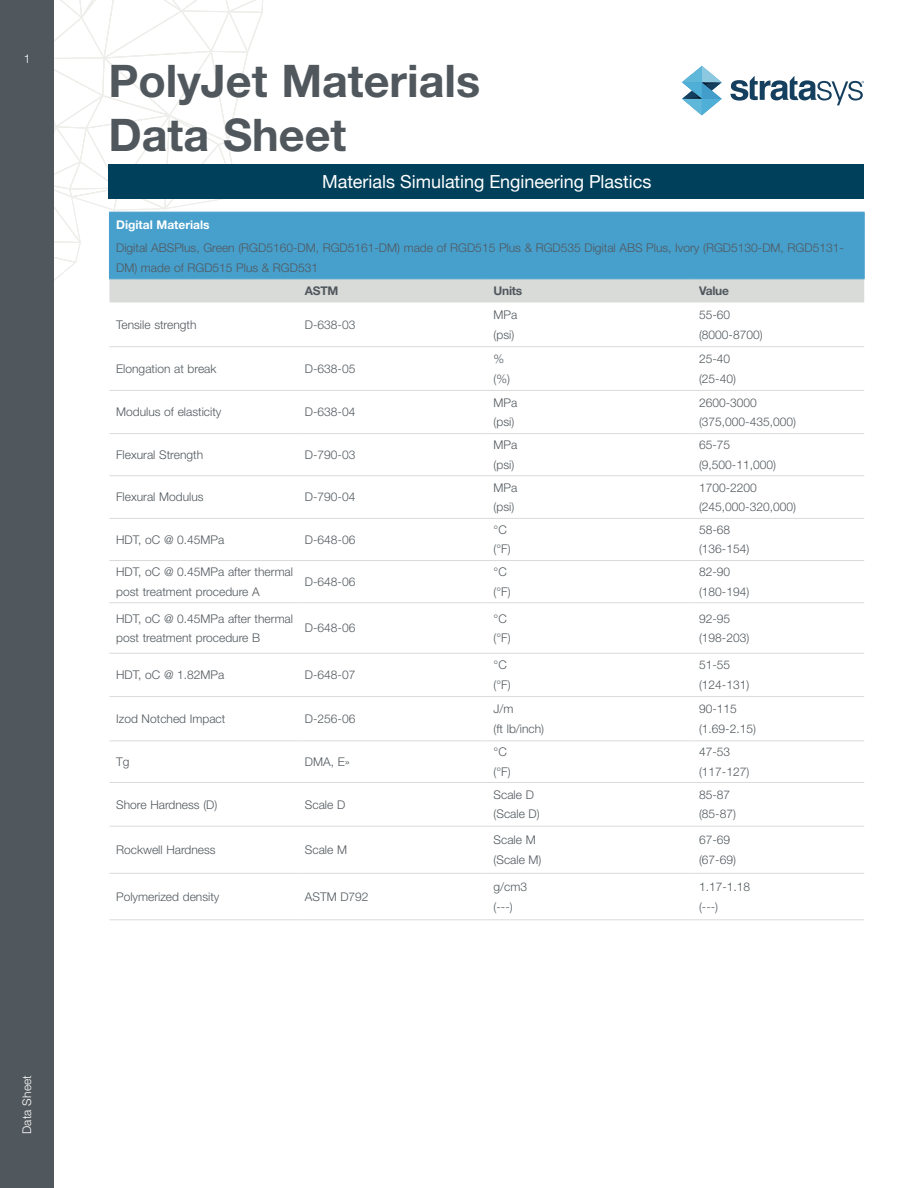
<style>
.page{position:relative;width:918px;height:1188px;background:#fff}
.page>*{position:absolute;margin:0;border:0;box-sizing:border-box;transform-origin:0 0}
.Page_Title{font:700 45px/54px "Helvetica Neue LT Std";color:#51585d}
.Cover_Subhead{font:18px "Helvetica Neue";color:#fff}
.TBL_-_Body{font:300 12px/19.5px "Helvetica Neue LT Std";color:#51585d}
.TBL-_Lt_Header{font:300 12px/19.5px "Helvetica Neue LT Std";color:#51585d}
.TBL_-_Title{font:700 12px "Helvetica Neue LT Std";color:#fff}
.TBL_-_Header{font:700 12px "Helvetica Neue LT Std";letter-spacing:-.02em;color:#51585d}
.t1{font:300 12px "Helvetica Neue LT Std";letter-spacing:.015em;color:#fff}
</style>
<div class="page">
<div style="left:0;top:0;width:54px;height:1188px;background:#51585d"></div>
<svg style="left:109px;top:652px;width:755px;height:174px"></svg>
<svg style="left:54px;top:0;width:811px;height:303px"></svg>
<hr style="left:298px;top:212px;width:189px;height:1px;background:#479fcc">
<hr style="left:487px;top:212px;width:205px;height:1px;background:#479fcc">
<hr style="left:692px;top:212px;width:173px;height:1px;background:#479fcc">
<hr style="left:109px;top:346px;width:189px;height:1px;background:#d9dbd9">
<hr style="left:298px;top:346px;width:189px;height:1px;background:#d9dbd9">
<hr style="left:487px;top:346px;width:205px;height:1px;background:#d9dbd9">
<hr style="left:692px;top:346px;width:172px;height:1px;background:#d9dbd9">
<hr style="left:109px;top:390px;width:189px;height:1px;background:#d9dbd9">
<hr style="left:298px;top:390px;width:189px;height:1px;background:#d9dbd9">
<hr style="left:487px;top:390px;width:205px;height:1px;background:#d9dbd9">
<hr style="left:692px;top:390px;width:172px;height:1px;background:#d9dbd9">
<hr style="left:109px;top:433px;width:189px;height:1px;background:#d9dbd9">
<hr style="left:298px;top:433px;width:189px;height:1px;background:#d9dbd9">
<hr style="left:487px;top:433px;width:205px;height:1px;background:#d9dbd9">
<hr style="left:692px;top:433px;width:172px;height:1px;background:#d9dbd9">
<hr style="left:109px;top:475px;width:189px;height:1px;background:#d9dbd9">
<hr style="left:298px;top:475px;width:189px;height:1px;background:#d9dbd9">
<hr style="left:487px;top:475px;width:205px;height:1px;background:#d9dbd9">
<hr style="left:692px;top:475px;width:172px;height:1px;background:#d9dbd9">
<hr style="left:109px;top:518px;width:189px;height:1px;background:#d9dbd9">
<hr style="left:298px;top:518px;width:189px;height:1px;background:#d9dbd9">
<hr style="left:487px;top:518px;width:205px;height:1px;background:#d9dbd9">
<hr style="left:692px;top:518px;width:172px;height:1px;background:#d9dbd9">
<hr style="left:109px;top:560px;width:189px;height:1px;background:#d9dbd9">
<hr style="left:298px;top:560px;width:189px;height:1px;background:#d9dbd9">
<hr style="left:487px;top:560px;width:205px;height:1px;background:#d9dbd9">
<hr style="left:692px;top:560px;width:172px;height:1px;background:#d9dbd9">
<hr style="left:109px;top:602px;width:189px;height:1px;background:#d9dbd9">
<hr style="left:298px;top:602px;width:189px;height:1px;background:#d9dbd9">
<hr style="left:487px;top:602px;width:205px;height:1px;background:#d9dbd9">
<hr style="left:692px;top:602px;width:172px;height:1px;background:#d9dbd9">
<hr style="left:109px;top:653px;width:189px;height:1px;background:#d9dbd9">
<hr style="left:298px;top:653px;width:189px;height:1px;background:#d9dbd9">
<hr style="left:487px;top:653px;width:205px;height:1px;background:#d9dbd9">
<hr style="left:692px;top:653px;width:172px;height:1px;background:#d9dbd9">
<hr style="left:109px;top:696px;width:189px;height:1px;background:#d9dbd9">
<hr style="left:298px;top:696px;width:189px;height:1px;background:#d9dbd9">
<hr style="left:487px;top:696px;width:205px;height:1px;background:#d9dbd9">
<hr style="left:692px;top:696px;width:172px;height:1px;background:#d9dbd9">
<hr style="left:109px;top:741px;width:189px;height:1px;background:#d9dbd9">
<hr style="left:298px;top:741px;width:189px;height:1px;background:#d9dbd9">
<hr style="left:487px;top:741px;width:205px;height:1px;background:#d9dbd9">
<hr style="left:692px;top:741px;width:172px;height:1px;background:#d9dbd9">
<hr style="left:109px;top:782px;width:189px;height:1px;background:#d9dbd9">
<hr style="left:298px;top:782px;width:189px;height:1px;background:#d9dbd9">
<hr style="left:487px;top:782px;width:205px;height:1px;background:#d9dbd9">
<hr style="left:692px;top:782px;width:172px;height:1px;background:#d9dbd9">
<hr style="left:109px;top:826px;width:189px;height:1px;background:#d9dbd9">
<hr style="left:298px;top:826px;width:189px;height:1px;background:#d9dbd9">
<hr style="left:487px;top:826px;width:205px;height:1px;background:#d9dbd9">
<hr style="left:692px;top:826px;width:172px;height:1px;background:#d9dbd9">
<hr style="left:109px;top:873px;width:189px;height:1px;background:#d9dbd9">
<hr style="left:298px;top:873px;width:189px;height:1px;background:#d9dbd9">
<hr style="left:487px;top:873px;width:205px;height:1px;background:#d9dbd9">
<hr style="left:692px;top:873px;width:172px;height:1px;background:#d9dbd9">
<hr style="left:109px;top:919px;width:189px;height:1px;background:#d9dbd9">
<hr style="left:298px;top:919px;width:189px;height:1px;background:#d9dbd9">
<hr style="left:487px;top:919px;width:205px;height:1px;background:#d9dbd9">
<hr style="left:692px;top:919px;width:172px;height:1px;background:#d9dbd9">
<hr style="left:109px;top:236px;width:189px;height:1px;background:#479fcc">
<hr style="left:109px;top:237px;width:1px;height:41px;background:#479fcc">
<hr style="left:298px;top:236px;width:189px;height:1px;background:#479fcc">
<hr style="left:487px;top:236px;width:205px;height:1px;background:#479fcc">
<hr style="left:692px;top:236px;width:173px;height:1px;background:#479fcc">
<hr style="left:864px;top:237px;width:1px;height:41px;background:#479fcc">
<hr style="left:109px;top:278px;width:189px;height:1px;background:#479fcc">
<hr style="left:298px;top:278px;width:189px;height:1px;background:#479fcc">
<hr style="left:487px;top:278px;width:205px;height:1px;background:#479fcc">
<hr style="left:692px;top:278px;width:173px;height:1px;background:#479fcc">
<div style="left:108px;top:164px;width:756px;height:35px;background:#00405b"></div>
<p class="t1" style="left:24px;top:51px;width:8px">1</p>
<p class="t1" style="left:20px;top:1134px;width:61px;rotate:-90deg">Data Sheet</p>
<p class="Page_Title" style="left:108px;top:53px;width:373px">PolyJet Materials<br>Data Sheet</p>
<p class="Cover_Subhead" style="left:322px;top:168px;width:331px">Materials Simulating Engineering Plastics</p>
<p class="TBL_-_Title" style="left:116px;top:217px;width:95px">Digital Materials</p>
<p class="TBL-_Lt_Header" style="left:116px;top:238px;width:729px">Digital ABSPlus, Green (RGD5160-DM, RGD5161-DM) made of RGD515 Plus &amp; RGD535 Digital ABS Plus, Ivory (RGD5130-DM, RGD5131-<br>DM) made of RGD515 Plus &amp; RGD531</p>
<p class="TBL_-_Header" style="left:305px;top:283px;width:35px">ASTM</p>
<p class="TBL_-_Header" style="left:494px;top:283px;width:30px">Units</p>
<p class="TBL_-_Header" style="left:699px;top:283px;width:31px">Value</p>
<p class="TBL_-_Body" style="left:116px;top:315px;width:82px">Tensile strength</p>
<p class="TBL_-_Body" style="left:305px;top:315px;width:52px">D-638-03</p>
<p class="TBL_-_Body" style="left:494px;top:305px;width:25px">MPa (psi)</p>
<p class="TBL_-_Body" style="left:699px;top:305px;width:65px">55-60 (8000-8700)</p>
<p class="TBL_-_Body" style="left:116px;top:359px;width:102px">Elongation at break</p>
<p class="TBL_-_Body" style="left:305px;top:359px;width:52px">D-638-05</p>
<p class="TBL_-_Body" style="left:494px;top:349px;width:18px">% (%)</p>
<p class="TBL_-_Body" style="left:699px;top:349px;width:38px">25-40 (25-40)</p>
<p class="TBL_-_Body" style="left:116px;top:402px;width:107px">Modulus of elasticity</p>
<p class="TBL_-_Body" style="left:305px;top:402px;width:52px">D-638-04</p>
<p class="TBL_-_Body" style="left:494px;top:392px;width:25px">MPa (psi)</p>
<p class="TBL_-_Body" style="left:699px;top:392px;width:98px">2600-3000 (375,000-435,000)</p>
<p class="TBL_-_Body" style="left:116px;top:445px;width:89px">Flexural Strength</p>
<p class="TBL_-_Body" style="left:305px;top:445px;width:52px">D-790-03</p>
<p class="TBL_-_Body" style="left:494px;top:435px;width:25px">MPa (psi)</p>
<p class="TBL_-_Body" style="left:699px;top:435px;width:78px">65-75 (9,500-11,000)</p>
<p class="TBL_-_Body" style="left:116px;top:487px;width:89px">Flexural Modulus</p>
<p class="TBL_-_Body" style="left:305px;top:487px;width:52px">D-790-04</p>
<p class="TBL_-_Body" style="left:494px;top:477px;width:25px">MPa (psi)</p>
<p class="TBL_-_Body" style="left:699px;top:477px;width:98px">1700-2200 (245,000-320,000)</p>
<p class="TBL_-_Body" style="left:116px;top:529px;width:110px">HDT, oC @ 0.45MPa</p>
<p class="TBL_-_Body" style="left:305px;top:529px;width:52px">D-648-06</p>
<p class="TBL_-_Body" style="left:494px;top:520px;width:19px">°C (°F)</p>
<p class="TBL_-_Body" style="left:699px;top:520px;width:52px">58-68 (136-154)</p>
<p class="TBL_-_Body" style="left:116px;top:562px;width:178px">HDT, oC @ 0.45MPa after thermal post treatment procedure A</p>
<p class="TBL_-_Body" style="left:305px;top:572px;width:52px">D-648-06</p>
<p class="TBL_-_Body" style="left:494px;top:562px;width:19px">°C (°F)</p>
<p class="TBL_-_Body" style="left:699px;top:562px;width:52px">82-90 (180-194)</p>
<p class="TBL_-_Body" style="left:116px;top:608px;width:178px">HDT, oC @ 0.45MPa after thermal post treatment procedure B</p>
<p class="TBL_-_Body" style="left:305px;top:618px;width:52px">D-648-06</p>
<p class="TBL_-_Body" style="left:494px;top:608px;width:19px">°C (°F)</p>
<p class="TBL_-_Body" style="left:699px;top:608px;width:52px">92-95 (198-203)</p>
<p class="TBL_-_Body" style="left:116px;top:665px;width:110px">HDT, oC @ 1.82MPa</p>
<p class="TBL_-_Body" style="left:305px;top:665px;width:52px">D-648-07</p>
<p class="TBL_-_Body" style="left:494px;top:655px;width:19px">°C (°F)</p>
<p class="TBL_-_Body" style="left:699px;top:655px;width:52px">51-55 (124-131)</p>
<p class="TBL_-_Body" style="left:116px;top:709px;width:111px">Izod Notched Impact</p>
<p class="TBL_-_Body" style="left:305px;top:709px;width:52px">D-256-06</p>
<p class="TBL_-_Body" style="left:494px;top:699px;width:52px">J/m<br>(ft lb/inch)</p>
<p class="TBL_-_Body" style="left:699px;top:699px;width:58px">90-115 (1.69-2.15)</p>
<p class="TBL_-_Body" style="left:116px;top:752px;width:15px">Tg</p>
<p class="TBL_-_Body" style="left:305px;top:752px;width:47px">DMA, E»</p>
<p class="TBL_-_Body" style="left:494px;top:742px;width:19px">°C (°F)</p>
<p class="TBL_-_Body" style="left:699px;top:742px;width:52px">47-53 (117-127)</p>
<p class="TBL_-_Body" style="left:116px;top:794px;width:103px">Shore Hardness (D)</p>
<p class="TBL_-_Body" style="left:305px;top:794px;width:42px">Scale D</p>
<p class="TBL_-_Body" style="left:494px;top:785px;width:48px">Scale D (Scale D)</p>
<p class="TBL_-_Body" style="left:699px;top:785px;width:38px">85-87 (85-87)</p>
<p class="TBL_-_Body" style="left:116px;top:840px;width:101px">Rockwell Hardness</p>
<p class="TBL_-_Body" style="left:305px;top:840px;width:44px">Scale M</p>
<p class="TBL_-_Body" style="left:494px;top:830px;width:49px">Scale M (Scale M)</p>
<p class="TBL_-_Body" style="left:699px;top:830px;width:38px">67-69 (67-69)</p>
<p class="TBL_-_Body" style="left:116px;top:887px;width:105px">Polymerized density</p>
<p class="TBL_-_Body" style="left:305px;top:887px;width:65px">ASTM D792</p>
<p class="TBL_-_Body" style="left:494px;top:877px;width:35px">g/cm3 (---)</p>
<p class="TBL_-_Body" style="left:699px;top:877px;width:53px">1.17-1.18 (---)</p>
</div>
